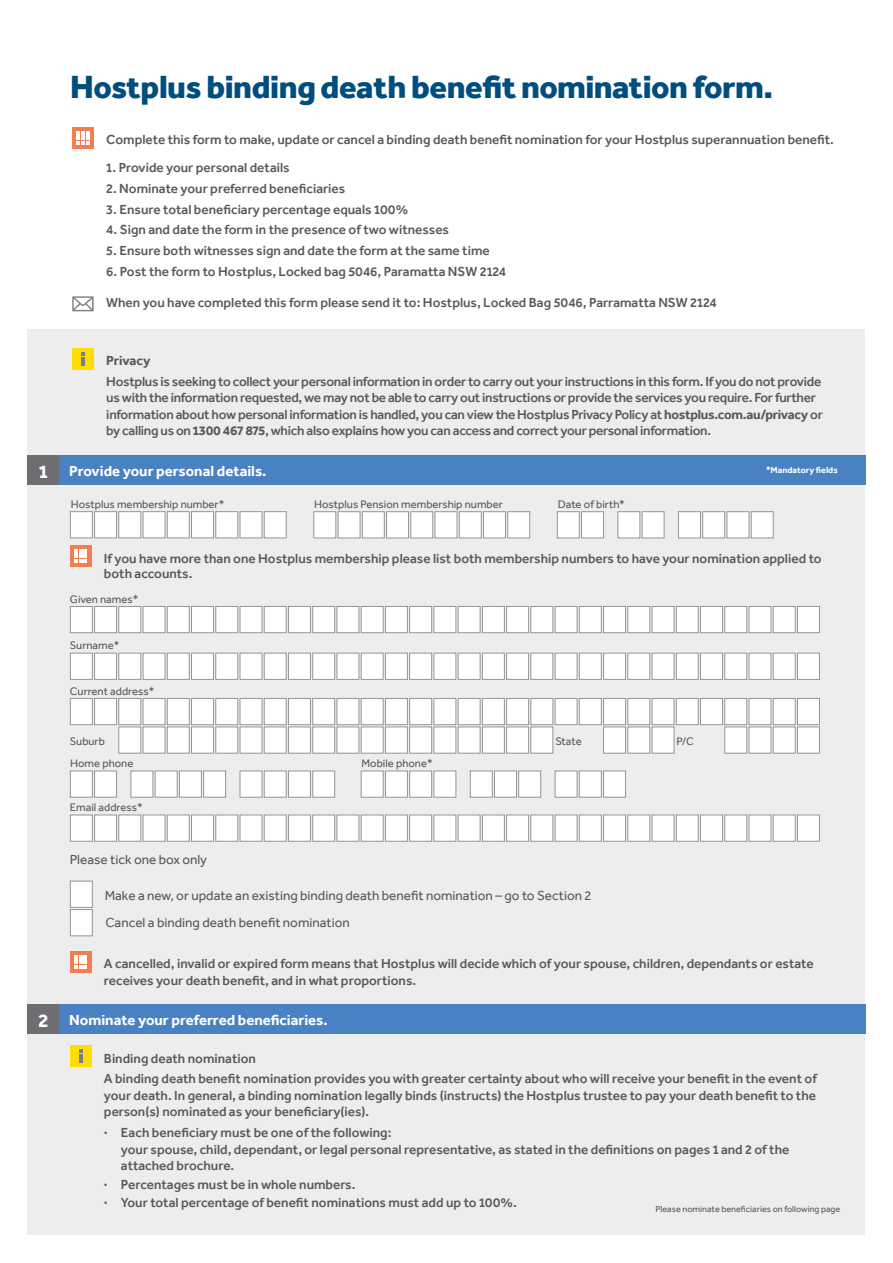
<style>
.page{position:relative;width:893px;height:1263px;background:#fff}
.page>*{position:absolute;margin:0;border:0;box-sizing:border-box;transform-origin:0 0}
.t1{font:800 33px "Effra";letter-spacing:-.015em;color:#004e7d}
.t2{font:700 19.5px "Effra";color:#fff}
.t3{font:700 15px "Effra";color:#fff}
.t4{font:500 13.5px/16.5px "Effra";color:#58595b}
.t5{font:500 13.5px/16.5px "Effra";letter-spacing:-.02em;color:#58595b}
.t6{font:13.5px/27.3px "Effra";color:#58595b}
.t7{font:700 13.5px "Effra";letter-spacing:-.005em;color:#58595b}
.t8{font:11.25px "Effra";color:#58595b}
.t9{font:9px "Effra";color:#58595b}
.t10{font:700 9px "Effra";color:#fff}
.s1{font-weight:700}
.s2{font-size:19.5px}
</style>
<div class="page">
<div style="left:27px;top:330px;width:838px;height:905px;background:#ededee"></div>
<div style="left:72px;top:127px;width:22px;height:21px;background:#f17f51"></div>
<svg style="left:76px;top:131px;width:13px;height:13px"></svg>
<svg style="left:72px;top:296px;width:22px;height:15px"></svg>
<svg style="left:70px;top:652px;width:750px;height:28px;background:#edeeee"></svg>
<svg style="left:70px;top:606px;width:750px;height:27px;background:#eeeeef"></svg>
<svg style="left:70px;top:814px;width:750px;height:28px;background:#edeeee"></svg>
<svg style="left:556px;top:511px;width:48px;height:28px"></svg>
<svg style="left:617px;top:511px;width:48px;height:28px"></svg>
<svg style="left:678px;top:511px;width:96px;height:28px;background:#eee"></svg>
<svg style="left:70px;top:770px;width:47px;height:28px"></svg>
<svg style="left:130px;top:770px;width:96px;height:28px;background:#eee"></svg>
<svg style="left:239px;top:770px;width:96px;height:28px;background:#eeeeef"></svg>
<svg style="left:469px;top:770px;width:72px;height:28px;background:#eeeeef"></svg>
<svg style="left:554px;top:770px;width:72px;height:28px;background:#eee"></svg>
<svg style="left:360px;top:770px;width:97px;height:28px;background:#eee"></svg>
<svg style="left:70px;top:698px;width:750px;height:56px;background:#edeeee"></svg>
<div style="left:59px;top:455px;width:806px;height:30px;background:#4a81c2"></div>
<div style="left:27px;top:455px;width:32px;height:30px;background:#6d6e71"></div>
<svg style="left:70px;top:511px;width:217px;height:28px;background:#eee"></svg>
<svg style="left:313px;top:511px;width:217px;height:28px;background:#eee"></svg>
<svg style="left:70px;top:880px;width:23px;height:56px"></svg>
<div style="left:70px;top:951px;width:21px;height:22px;background:#f17f51"></div>
<svg style="left:74px;top:955px;width:13px;height:13px"></svg>
<div style="left:70px;top:545px;width:21px;height:22px;background:#f17f51"></div>
<svg style="left:74px;top:550px;width:13px;height:13px"></svg>
<div style="left:59px;top:1004px;width:806px;height:30px;background:#4a81c2"></div>
<div style="left:27px;top:1004px;width:32px;height:30px;background:#6d6e71"></div>
<div style="left:70px;top:1046px;width:21px;height:21px;background:#fd0"></div>
<svg style="left:79px;top:1050px;width:3px;height:13px"></svg>
<div style="left:72px;top:348px;width:22px;height:21px;background:#fd0"></div>
<svg style="left:81px;top:352px;width:4px;height:13px"></svg>
<h1 class="t1" style="left:70px;top:66px;width:704px">Hostplus binding death benefit nomination form.</h1>
<p class="t4" style="left:106px;top:131px;width:729px">Complete this form to make, update or cancel a binding death benefit nomination for your Hostplus superannuation benefit.</p>
<p class="t4" style="left:106px;top:159px;width:185px">1. Provide your personal details</p>
<p class="t4" style="left:106px;top:180px;width:240px">2. Nominate your preferred beneficiaries</p>
<p class="t4" style="left:106px;top:201px;width:303px">3. Ensure total beneficiary percentage equals 100%</p>
<p class="t4" style="left:106px;top:221px;width:344px">4. Sign and date the form in the presence of two witnesses</p>
<p class="t4" style="left:106px;top:242px;width:385px">5. Ensure both witnesses sign and date the form at the same time</p>
<p class="t4" style="left:106px;top:263px;width:401px">6. Post the form to Hostplus, Locked bag 5046, Paramatta NSW 2124</p>
<p class="t4" style="left:106px;top:294px;width:612px">When you have completed this form please send it to: Hostplus, Locked Bag 5046, Parramatta NSW 2124</p>
<p class="t7" style="left:106px;top:352px;width:46px">Privacy</p>
<p class="t5" style="left:106px;top:373px;width:718px">Hostplus is seeking to collect your personal information in order to carry out your instructions in this form. If you do not provide us with the information requested, we may not be able to carry out instructions or provide the services you require. For further information about how personal information is handled, you can view the Hostplus Privacy Policy at <span class="s1">hostplus.com.au/privacy</span> or by calling us on <span class="s1">1300 467 875</span>, which also explains how you can access and correct your personal information.</p>
<h2 class="t2" style="left:38px;top:459px;width:12px">1</h2>
<p class="t10" style="left:766px;top:465px;width:73px">*Mandatory fields</p>
<p class="t8" style="left:71px;top:498px;width:155px">Hostplus membership number*</p>
<p class="t8" style="left:314px;top:498px;width:190px">Hostplus Pension membership number</p>
<p class="t3" style="left:69px;top:462px;width:199px">Provide your personal details.</p>
<p class="t8" style="left:558px;top:497px;width:69px">Date of birth*</p>
<p class="t4" style="left:104px;top:550px;width:719px;line-height:15.8px">If you have more than one Hostplus membership please list both membership numbers to have your nomination applied to both accounts.</p>
<p class="t8" style="left:70px;top:592px;width:70px">Given names*</p>
<p class="t8" style="left:70px;top:639px;width:51px">Surname*</p>
<p class="t8" style="left:70px;top:684px;width:86px">Current address*</p>
<p class="t8" style="left:70px;top:735px;width:36px">Suburb</p>
<p class="t8" style="left:555px;top:734px;width:28px">State</p>
<p class="t8" style="left:677px;top:734px;width:19px">P/C</p>
<p class="t8" style="left:70px;top:757px;width:65px">Home phone</p>
<p class="t8" style="left:362px;top:757px;width:73px">Mobile phone*</p>
<p class="t8" style="left:70px;top:801px;width:74px">Email address*</p>
<p class="t6" style="left:70px;top:846px;width:139px">Please tick one box only</p>
<p class="t6" style="left:105px;top:882px;width:488px">Make a new, or update an existing binding death benefit nomination – go to Section 2<br>Cancel a binding death benefit nomination</p>
<p class="t4" style="left:104px;top:955px;width:711px">A cancelled, invalid or expired form means that Hostplus will decide which of your spouse, children, dependants or estate receives your death benefit, and in what proportions.</p>
<p class="t3" style="left:38px;top:1011px;width:291px"><span class="s2">2</span> Nominate your preferred beneficiaries.</p>
<p class="t4" style="left:104px;top:1048px;width:714px;line-height:20.7px">Binding death nomination<br>A binding death benefit nomination provides you with greater certainty about who will receive your benefit in the event of</p>
<p class="t4" style="left:104px;top:1087px;width:714px">your death. In general, a binding nomination legally binds (instructs) the Hostplus trustee to pay your death benefit to the person(s) nominated as your beneficiary(ies).</p>
<p class="t4" style="left:121px;top:1124px;width:670px;text-indent:-17px"><span class="s1">·</span> Each beneficiary must be one of the following:<br>your spouse, child, dependant, or legal personal representative, as stated in the definitions on pages 1 and 2 of the attached brochure.</p>
<p class="t4" style="left:104px;top:1175px;width:414px;line-height:18.6px"><span class="s1">·</span> Percentages must be in whole numbers.<br><span class="s1">·</span> Your total percentage of benefit nominations must add up to 100%.</p>
<p class="t9" style="left:656px;top:1203px;width:186px">Please nominate beneficiaries on following page</p>
</div>
